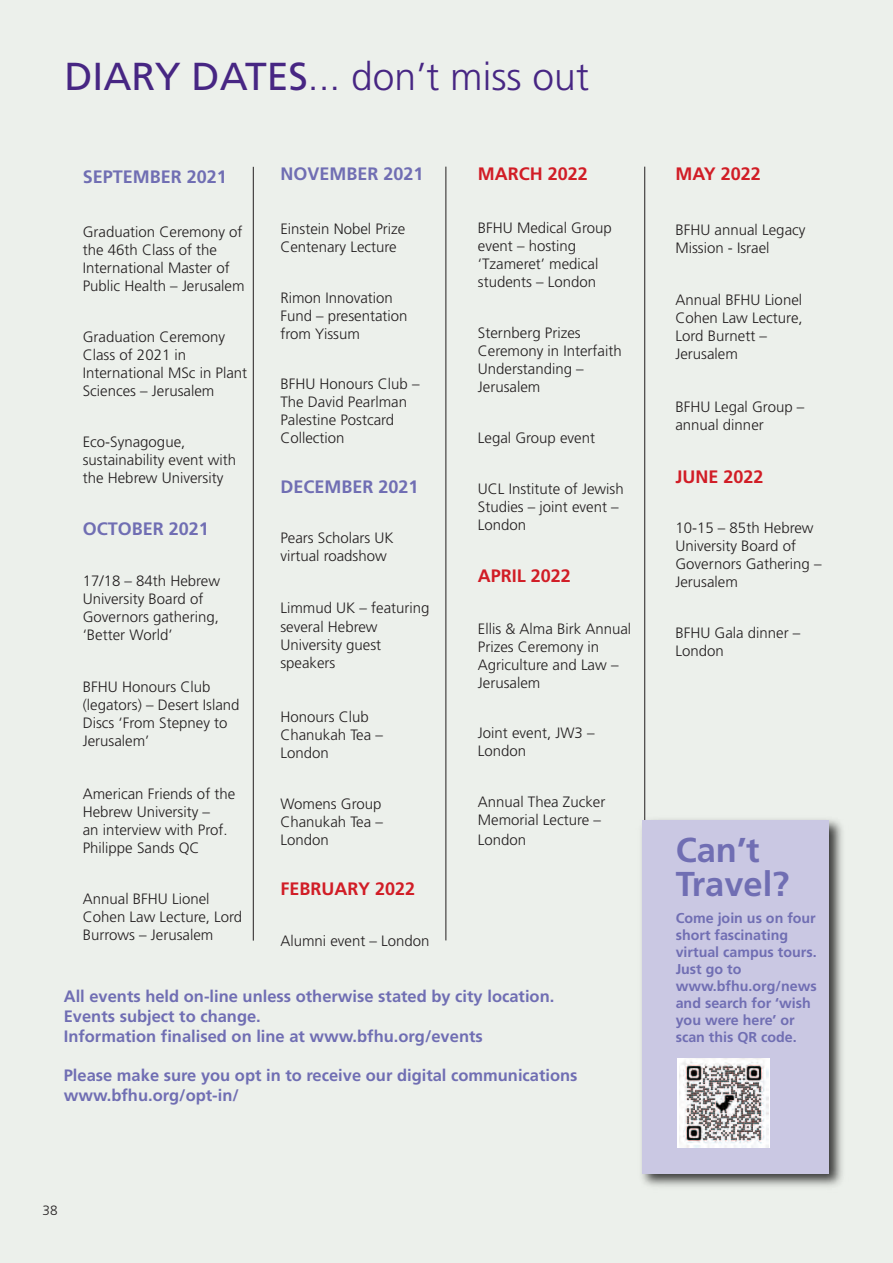
<style>
.page{position:relative;width:893px;height:1263px;background:#ecf0eb}
.page>*{position:absolute;margin:0;border:0;box-sizing:border-box;transform-origin:0 0}
.t1{font:300 39px "Frutiger";color:#472683}
.t2{font:700 34.5px/34.2px "Frutiger";color:#706eb3}
.t3{font:700 18px "Frutiger";color:#706eb3}
.t4{font:700 18px "Frutiger";color:#d11d26}
.t5{font:700 16.5px "Frutiger";color:#706eb3}
.t6{font:300 15px/18px "Frutiger";color:#231f20}
.t7{font:700 14.25px/17.1px "Frutiger";color:#706eb3}
.t8{font:300 13.5px "Frutiger";color:#231f20}
.s1{font-weight:400}
</style>
<div class="page">
<hr style="left:253px;top:167px;width:1px;height:773px;background:#231f20">
<hr style="left:445px;top:167px;width:1px;height:773px;background:#231f20">
<hr style="left:644px;top:167px;width:1px;height:869px;background:#231f20">
<img style="left:641px;top:813px;width:202px;height:374px">
<div style="left:643px;top:820px;width:186px;height:353px;background:#cac8e3"></div>
<div style="left:678px;top:1058px;width:92px;height:89px;background:linear-gradient(to bottom,#fafbfc,#f5f5f7)"></div>
<img style="left:679px;top:1058px;width:89px;height:89px">
<p class="t1" style="left:64px;top:61px;width:526px"><span class="s1">DIARY DATES</span>... don’t miss out</p>
<p class="t3" style="left:83px;top:169px;width:146px">SEPTEMBER 2021</p>
<p class="t6" style="left:83px;top:223px;width:161px">Graduation Ceremony of the 46th Class of the</p>
<p class="t6" style="left:83px;top:259px;width:163px">International Master of<br>Public Health – Jerusalem</p>
<p class="t6" style="left:83px;top:328px;width:144px">Graduation Ceremony</p>
<p class="t6" style="left:83px;top:346px;width:105px">Class of 2021 in</p>
<p class="t6" style="left:83px;top:364px;width:166px">International MSc in Plant<br>Sciences – Jerusalem</p>
<p class="t6" style="left:83px;top:433px;width:104px">Eco-Synagogue,</p>
<p class="t6" style="left:83px;top:451px;width:155px">sustainability event with the Hebrew University</p>
<p class="t3" style="left:83px;top:521px;width:128px">OCTOBER 2021</p>
<p class="t6" style="left:83px;top:573px;width:139px">17/18 – 84th Hebrew</p>
<p class="t6" style="left:83px;top:591px;width:122px">University Board of</p>
<p class="t6" style="left:83px;top:609px;width:138px">Governors gathering, ‘Better World’</p>
<p class="t6" style="left:83px;top:679px;width:129px">BFHU Honours Club</p>
<p class="t6" style="left:83px;top:697px;width:158px">(legators) – Desert Island<br>Discs ‘From Stepney to</p>
<p class="t6" style="left:83px;top:733px;width:68px">Jerusalem’</p>
<p class="t6" style="left:83px;top:786px;width:154px">American Friends of the<br>Hebrew University –</p>
<p class="t6" style="left:83px;top:822px;width:146px">an interview with Prof.</p>
<p class="t6" style="left:83px;top:840px;width:118px">Philippe Sands QC</p>
<p class="t6" style="left:83px;top:891px;width:161px">Annual BFHU Lionel<br>Cohen Law Lecture, Lord<br>Burrows – Jerusalem</p>
<p class="t3" style="left:280px;top:167px;width:145px">NOVEMBER 2021</p>
<p class="t6" style="left:280px;top:221px;width:127px">Einstein Nobel Prize</p>
<p class="t6" style="left:280px;top:239px;width:118px">Centenary Lecture</p>
<p class="t6" style="left:280px;top:290px;width:114px">Rimon Innovation</p>
<p class="t6" style="left:280px;top:308px;width:129px">Fund – presentation</p>
<p class="t6" style="left:280px;top:326px;width:81px">from Yissum</p>
<p class="t6" style="left:280px;top:376px;width:141px">BFHU Honours Club –</p>
<p class="t6" style="left:280px;top:394px;width:128px">The David Pearlman</p>
<p class="t6" style="left:280px;top:412px;width:115px">Palestine Postcard</p>
<p class="t6" style="left:280px;top:430px;width:66px">Collection</p>
<p class="t3" style="left:280px;top:480px;width:140px">DECEMBER 2021</p>
<p class="t6" style="left:280px;top:530px;width:115px">Pears Scholars UK</p>
<p class="t6" style="left:280px;top:548px;width:108px">virtual roadshow</p>
<p class="t6" style="left:280px;top:600px;width:151px">Limmud UK – featuring several Hebrew</p>
<p class="t6" style="left:280px;top:636px;width:102px">University guest</p>
<p class="t6" style="left:280px;top:654px;width:57px">speakers</p>
<p class="t6" style="left:280px;top:708px;width:90px">Honours Club</p>
<p class="t6" style="left:280px;top:726px;width:104px">Chanukah Tea –</p>
<p class="t6" style="left:280px;top:744px;width:50px">London</p>
<p class="t6" style="left:280px;top:795px;width:103px">Womens Group</p>
<p class="t6" style="left:280px;top:813px;width:104px">Chanukah Tea –</p>
<p class="t6" style="left:280px;top:831px;width:50px">London</p>
<p class="t4" style="left:280px;top:882px;width:136px">FEBRUARY 2022</p>
<p class="t6" style="left:280px;top:933px;width:151px">Alumni event – London</p>
<p class="t4" style="left:478px;top:167px;width:112px">MARCH 2022</p>
<p class="t6" style="left:478px;top:220px;width:135px">BFHU Medical Group event – hosting</p>
<p class="t6" style="left:478px;top:256px;width:122px">‘Tzameret’ medical</p>
<p class="t6" style="left:478px;top:274px;width:120px">students – London</p>
<p class="t6" style="left:478px;top:325px;width:104px">Sternberg Prizes</p>
<p class="t6" style="left:478px;top:343px;width:145px">Ceremony in Interfaith<br>Understanding –</p>
<p class="t6" style="left:478px;top:379px;width:64px">Jerusalem</p>
<p class="t6" style="left:478px;top:430px;width:119px">Legal Group event</p>
<p class="t6" style="left:478px;top:481px;width:147px">UCL Institute of Jewish<br>Studies – joint event –<br>London</p>
<p class="t4" style="left:478px;top:568px;width:95px">APRIL 2022</p>
<p class="t6" style="left:478px;top:621px;width:155px">Ellis &amp; Alma Birk Annual<br>Prizes Ceremony in</p>
<p class="t6" style="left:478px;top:657px;width:142px">Agriculture and Law –</p>
<p class="t6" style="left:478px;top:675px;width:64px">Jerusalem</p>
<p class="t6" style="left:478px;top:724px;width:118px">Joint event, JW3 –</p>
<p class="t6" style="left:478px;top:742px;width:50px">London</p>
<p class="t6" style="left:478px;top:793px;width:129px">Annual Thea Zucker</p>
<p class="t6" style="left:478px;top:811px;width:125px">Memorial Lecture –</p>
<p class="t6" style="left:478px;top:832px;width:50px">London</p>
<p class="t5" style="left:64px;top:990px;width:492px">All events held on-line unless otherwise stated by city location.</p>
<p class="t5" style="left:64px;top:1009px;width:199px">Events subject to change.</p>
<p class="t5" style="left:64px;top:1029px;width:421px">Information finalised on line at www.bfhu.org/events</p>
<p class="t5" style="left:64px;top:1069px;width:515px">Please make sure you opt in to receive our digital communications</p>
<p class="t5" style="left:64px;top:1088px;width:177px">www.bfhu.org/opt-in/</p>
<p class="t8" style="left:42px;top:1205px;width:17px">38</p>
<p class="t4" style="left:675px;top:167px;width:87px">MAY 2022</p>
<p class="t6" style="left:675px;top:222px;width:132px">BFHU annual Legacy<br>Mission - Israel</p>
<p class="t6" style="left:675px;top:292px;width:129px">Annual BFHU Lionel<br>Cohen Law Lecture,</p>
<p class="t6" style="left:675px;top:328px;width:93px">Lord Burnett –</p>
<p class="t6" style="left:675px;top:346px;width:64px">Jerusalem</p>
<p class="t6" style="left:675px;top:399px;width:130px">BFHU Legal Group –</p>
<p class="t6" style="left:675px;top:417px;width:90px">annual dinner</p>
<p class="t4" style="left:675px;top:469px;width:90px">JUNE 2022</p>
<p class="t6" style="left:675px;top:520px;width:140px">10-15 – 85th Hebrew</p>
<p class="t6" style="left:675px;top:538px;width:122px">University Board of</p>
<p class="t6" style="left:675px;top:556px;width:148px">Governors Gathering –</p>
<p class="t6" style="left:675px;top:574px;width:64px">Jerusalem</p>
<p class="t6" style="left:675px;top:625px;width:127px">BFHU Gala dinner –</p>
<p class="t6" style="left:675px;top:643px;width:50px">London</p>
<p class="t2" style="left:676px;top:835px;width:115px">Can’t<br>Travel?</p>
<p class="t7" style="left:676px;top:910px;width:142px">Come join us on four short fascinating</p>
<p class="t7" style="left:676px;top:944px;width:142px">virtual campus tours.<br>Just go to www.bfhu.org/news and search for ‘wish you were here’ or scan this QR code.</p>
</div>
